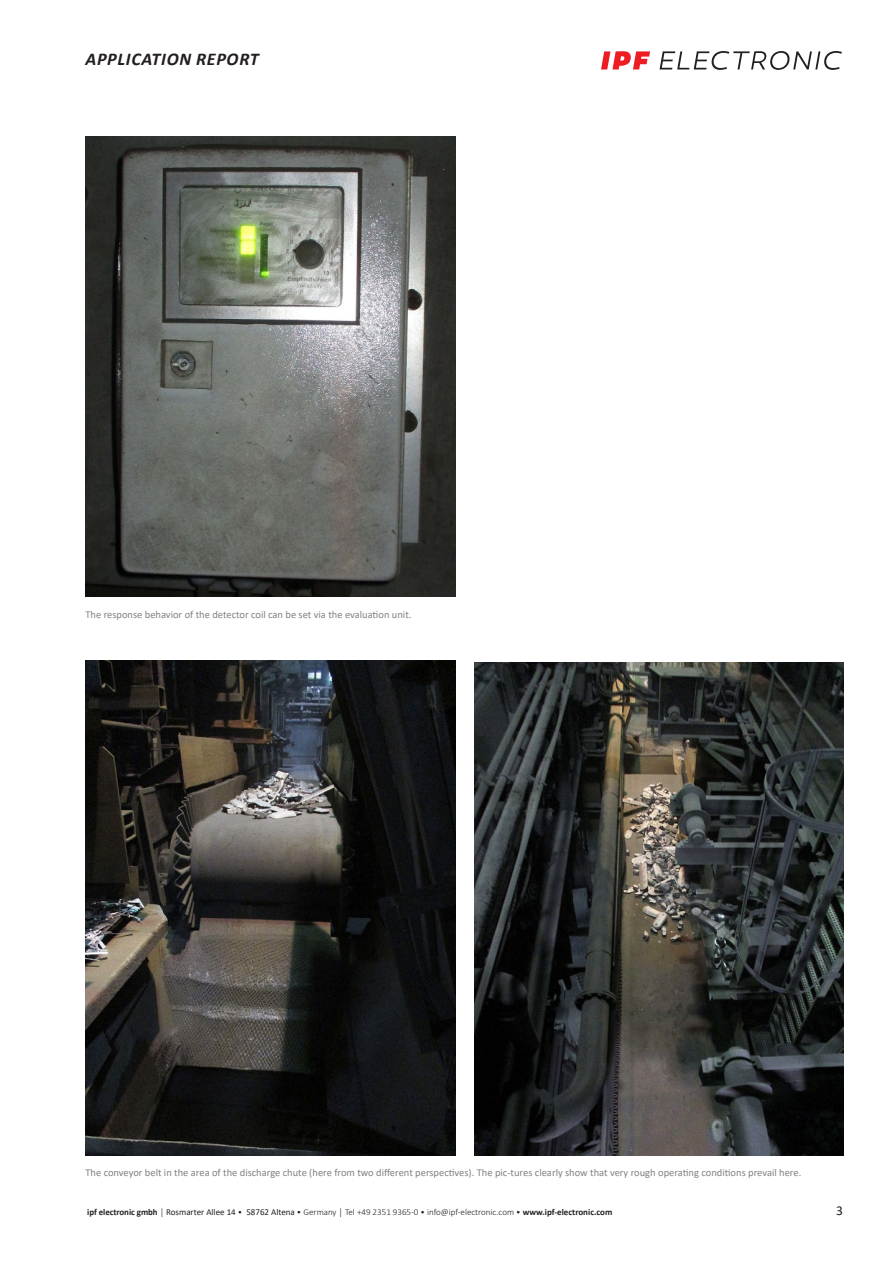
<style>
.page{position:relative;width:893px;height:1263px;background:#fff}
.page>*{position:absolute;margin:0;border:0;box-sizing:border-box;transform-origin:0 0}
.t1{font:italic 700 18px "Calibri";letter-spacing:.04em;color:#231f20}
.t2{font:13.5px "Calibri";color:#231f20}
.t3{font:10.5px "Calibri";color:#808285}
.t4{font:300 9px "Calibri";color:#231f20}
.s1{font-weight:700}
.s2{font-weight:400}
</style>
<div class="page">
<svg style="left:660px;top:51px;width:182px;height:19px"></svg>
<svg style="left:601px;top:51px;width:49px;height:18px"></svg>
<img style="left:85px;top:136px;width:371px;height:461px">
<img style="left:85px;top:661px;width:371px;height:494px">
<img style="left:474px;top:663px;width:369px;height:492px">
<h1 class="t1" style="left:85px;top:46px;width:175px">APPLICATION REPORT</h1>
<p class="t3" style="left:85px;top:607px;width:328px">The response behavior of the detector coil can be set via the evaluation unit.</p>
<p class="t3" style="left:85px;top:1165px;width:717px">The conveyor belt in the area of the discharge chute (here from two different perspectives). The pic-tures clearly show that very rough operating conditions prevail here.</p>
<p class="t4" style="left:87px;top:1206px;width:527px"><span class="s1">ipf electronic gmbh</span> │ <span class="s2">Rosmarter Allee 14</span> • <span class="s2">58762 Altena</span> • Germany │ Tel +49 2351 9365-0 • info@ipf-electronic.com • <span class="s1">www.ipf-electronic.com</span></p>
<p class="t2" style="left:836px;top:1201px;width:8px">3</p>
</div>
